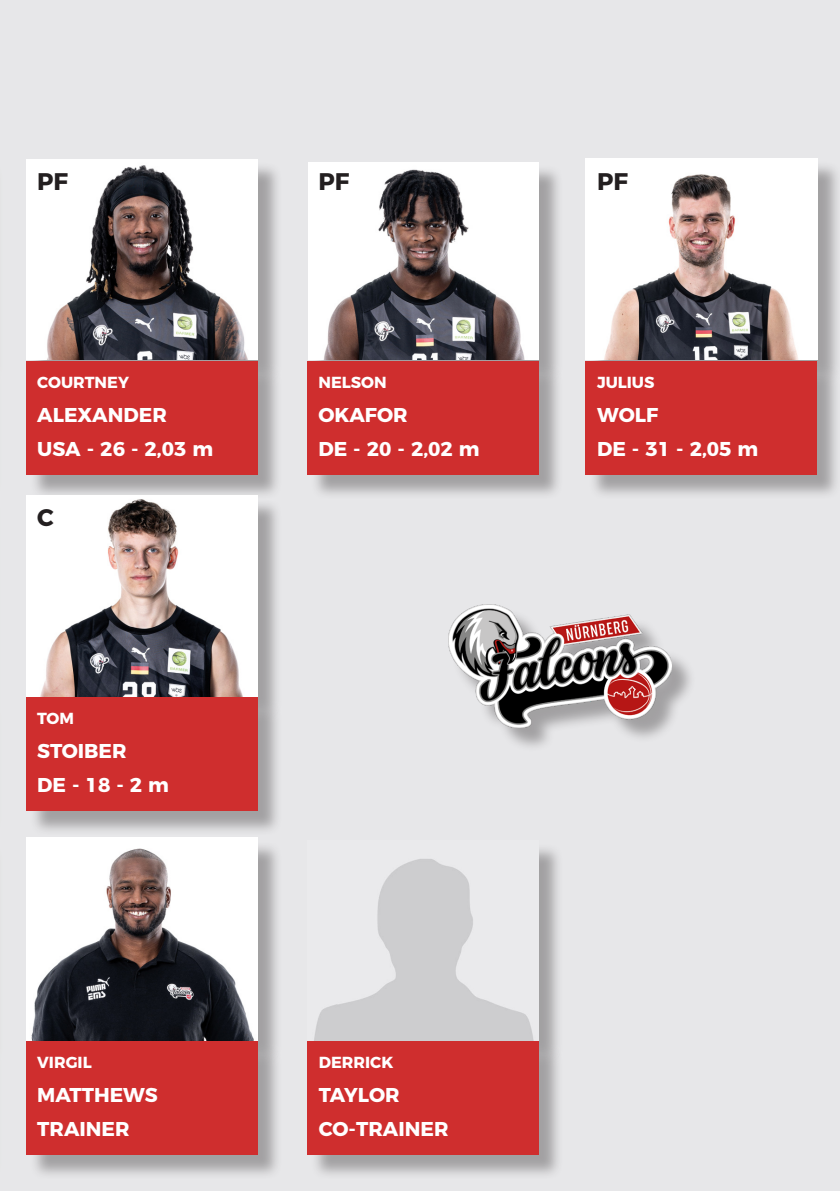
<style>
.page{position:relative;width:840px;height:1191px;background:#fff}
.page>*{position:absolute;margin:0;border:0;box-sizing:border-box;transform-origin:0 0}
.t1{font:700 24px "Montserrat";color:#231f20}
.t2{font:700 20px "Montserrat";color:#fff}
.t3{font:700 16px "Montserrat";color:#fff}
</style>
<div class="page">
<div style="left:0;top:0;width:839px;height:1191px;background:#e7e7e9"></div>
<div style="left:29px;top:162px;width:253px;height:222px;background:#231f20;opacity:.35"></div>
<img style="left:26px;top:159px;width:232px;height:201px">
<div style="left:29px;top:364px;width:253px;height:136px;background:#231f20;opacity:.35"></div>
<div style="left:26px;top:361px;width:231px;height:113px;background:#cf2e2e"></div>
<div style="left:311px;top:165px;width:252px;height:219px;background:#231f20;opacity:.35"></div>
<img style="left:308px;top:162px;width:230px;height:198px">
<div style="left:310px;top:364px;width:253px;height:136px;background:#231f20;opacity:.35"></div>
<div style="left:307px;top:361px;width:231px;height:113px;background:#cf2e2e"></div>
<div style="left:588px;top:161px;width:251px;height:223px;background:#231f20;opacity:.35"></div>
<img style="left:585px;top:158px;width:232px;height:202px">
<div style="left:588px;top:364px;width:251px;height:136px;background:#231f20;opacity:.35"></div>
<div style="left:585px;top:361px;width:231px;height:113px;background:#cf2e2e"></div>
<div style="left:29px;top:841px;width:253px;height:224px;background:#231f20;opacity:.35"></div>
<img style="left:26px;top:838px;width:232px;height:202px">
<div style="left:29px;top:1044px;width:253px;height:136px;background:#231f20;opacity:.35"></div>
<div style="left:26px;top:1041px;width:231px;height:114px;background:#cf2e2e"></div>
<div style="left:310px;top:843px;width:252px;height:222px;background:#231f20;opacity:.35"></div>
<img style="left:310px;top:843px;width:228px;height:197px">
<div style="left:310px;top:1044px;width:253px;height:136px;background:#231f20;opacity:.35"></div>
<div style="left:307px;top:1041px;width:231px;height:114px;background:#cf2e2e"></div>
<div style="left:452px;top:607px;width:244px;height:146px;background:#231f20;opacity:.35"></div>
<img style="left:448px;top:604px;width:223px;height:124px">
<div style="left:29px;top:498px;width:253px;height:223px;background:#231f20;opacity:.35"></div>
<img style="left:26px;top:495px;width:231px;height:201px">
<div style="left:29px;top:700px;width:253px;height:136px;background:#231f20;opacity:.35"></div>
<div style="left:26px;top:697px;width:231px;height:114px;background:#cf2e2e"></div>
<p class="t1" style="left:37px;top:161px;width:32px">PF</p>
<p class="t3" style="left:37px;top:369px;width:93px">COURTNEY</p>
<p class="t2" style="left:37px;top:398px;width:131px">ALEXANDER</p>
<p class="t2" style="left:37px;top:432px;width:177px">USA - 26 - 2,03 m</p>
<p class="t1" style="left:37px;top:498px;width:18px">C</p>
<p class="t3" style="left:37px;top:705px;width:38px">TOM</p>
<p class="t2" style="left:37px;top:734px;width:91px">STOIBER</p>
<p class="t2" style="left:37px;top:768px;width:133px">DE - 18 - 2 m</p>
<p class="t3" style="left:37px;top:1049px;width:56px">VIRGIL</p>
<p class="t2" style="left:37px;top:1078px;width:122px">MATTHEWS</p>
<p class="t2" style="left:37px;top:1112px;width:94px">TRAINER</p>
<p class="t1" style="left:318px;top:161px;width:32px">PF</p>
<p class="t3" style="left:318px;top:369px;width:70px">NELSON</p>
<p class="t2" style="left:318px;top:398px;width:91px">OKAFOR</p>
<p class="t2" style="left:318px;top:432px;width:163px">DE - 20 - 2,02 m</p>
<p class="t3" style="left:319px;top:1049px;width:76px">DERRICK</p>
<p class="t2" style="left:319px;top:1078px;width:82px">TAYLOR</p>
<p class="t2" style="left:319px;top:1112px;width:131px">CO-TRAINER</p>
<p class="t1" style="left:596px;top:161px;width:32px">PF</p>
<p class="t3" style="left:596px;top:369px;width:59px">JULIUS</p>
<p class="t2" style="left:596px;top:398px;width:63px">WOLF</p>
<p class="t2" style="left:596px;top:432px;width:163px">DE - 31 - 2,05 m</p>
</div>
